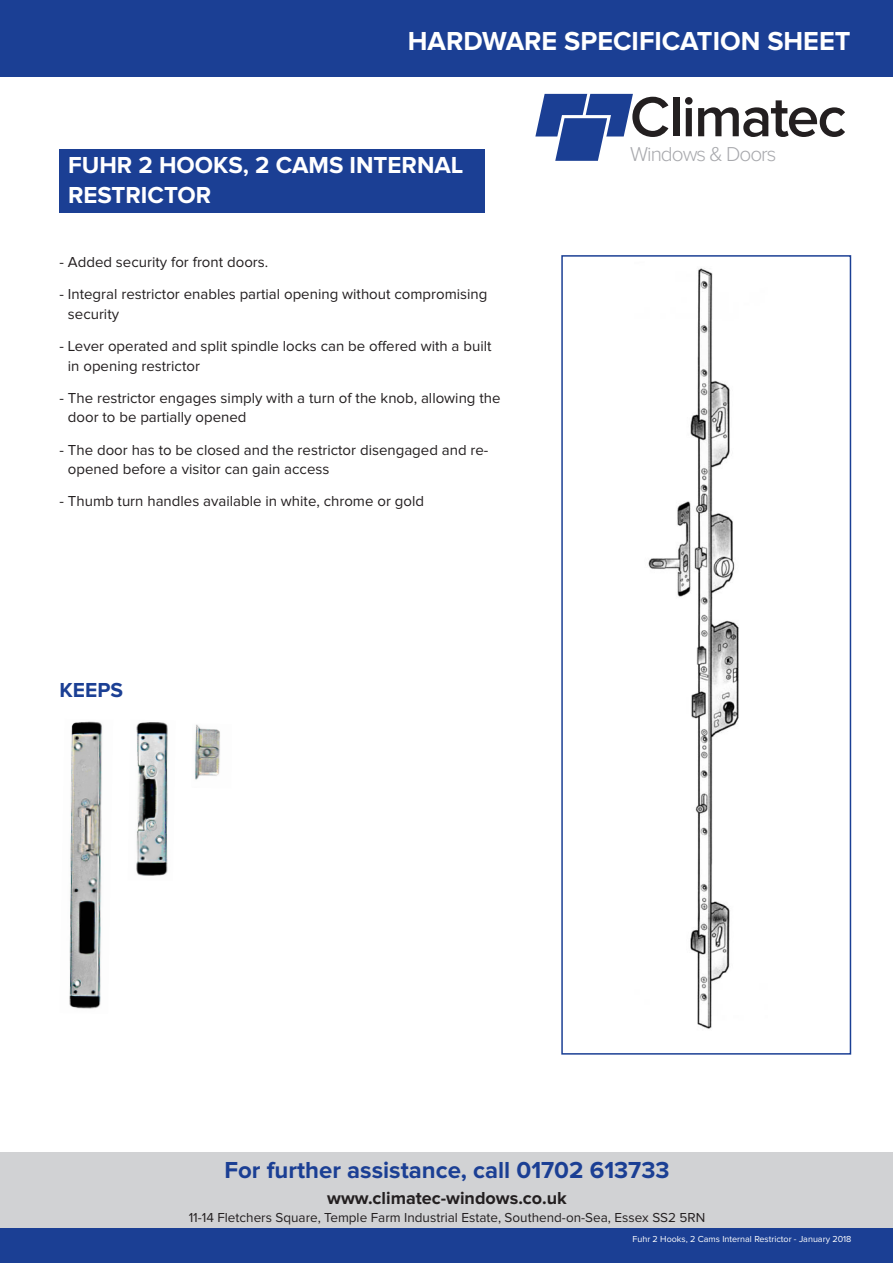
<style>
.page{position:relative;width:893px;height:1263px;background:#fff}
.page>*{position:absolute;margin:0;border:0;box-sizing:border-box;transform-origin:0 0}
.t1{font:600 58.35px "Proxima Nova";letter-spacing:-.03em;color:#231f20}
.t2{font:700 27px "Proxima Nova";color:#fff}
.t3{font:700 24px "Proxima Nova";color:#1b3f94}
.t4{font:700 24px/30px "Proxima Nova";color:#fff}
.t5{font:700 21px "Proxima Nova";color:#1b3f94}
.t6{font:300 20.85px "Proxima Nova";letter-spacing:-.05em;color:#a8a9ad}
.t7{font:700 18px "Proxima Nova";color:#231f20}
.t8{font:15px/19.5px "Proxima Nova";color:#231f20}
.t9{font:13.5px "Proxima Nova";color:#231f20}
.t10{font:9px "Proxima Nova";color:#fff}
</style>
<div class="page">
<div style="left:0;top:1152px;width:893px;height:77px;background:#d1d2d4"></div>
<div style="left:0;top:1229px;width:893px;height:34px;background:#1b3f94"></div>
<svg style="left:535px;top:94px;width:98px;height:67px"></svg>
<div style="left:0;top:0;width:893px;height:77px;background:#1b3f94"></div>
<div style="left:60px;top:149px;width:425px;height:64px;background:#1b3f94"></div>
<img style="left:648px;top:268px;width:91px;height:761px">
<div style="left:561px;top:255px;width:290px;height:799px;border:2px solid #1b3f94"></div>
<img style="left:69px;top:721px;width:34px;height:288px">
<img style="left:136px;top:722px;width:32px;height:154px">
<img style="left:195px;top:724px;width:25px;height:56px">
<p class="t2" style="left:408px;top:25px;width:444px">HARDWARE SPECIFICATION SHEET</p>
<p class="t4" style="left:68px;top:151px;width:397px">FUHR 2 HOOKS, 2 CAMS INTERNAL<br>RESTRICTOR</p>
<p class="t8" style="left:60px;top:253px;width:210px">- Added security for front doors.</p>
<p class="t8" style="left:68px;top:285px;width:421px;text-indent:-8px">- Integral restrictor enables partial opening without compromising security</p>
<p class="t8" style="left:68px;top:337px;width:425px;text-indent:-8px">- Lever operated and split spindle locks can be offered with a built in opening restrictor</p>
<p class="t8" style="left:68px;top:389px;width:434px;text-indent:-8px">- The restrictor engages simply with a turn of the knob, allowing the door to be partially opened</p>
<p class="t8" style="left:68px;top:440px;width:422px;text-indent:-8px">- The door has to be closed and the restrictor disengaged and re&shy;opened before a visitor can gain access</p>
<p class="t8" style="left:60px;top:492px;width:366px">- Thumb turn handles available in white, chrome or gold</p>
<p class="t5" style="left:60px;top:678px;width:65px">KEEPS</p>
<p class="t1" style="left:630px;top:83px;width:218px">Climatec</p>
<p class="t6" style="left:630px;top:142px;width:148px">Windows &amp; Doors</p>
<p class="t3" style="left:224px;top:1156px;width:447px">For further assistance, call 01702 613733</p>
<p class="t7" style="left:327px;top:1187px;width:241px">www.climatec-windows.co.uk</p>
<p class="t9" style="left:189px;top:1211px;width:518px">11-14 Fletchers Square, Temple Farm Industrial Estate, Southend-on-Sea, Essex SS2 5RN</p>
<p class="t10" style="left:632px;top:1234px;width:221px">Fuhr 2 Hooks, 2 Cams Internal Restrictor - January 2018</p>
</div>
